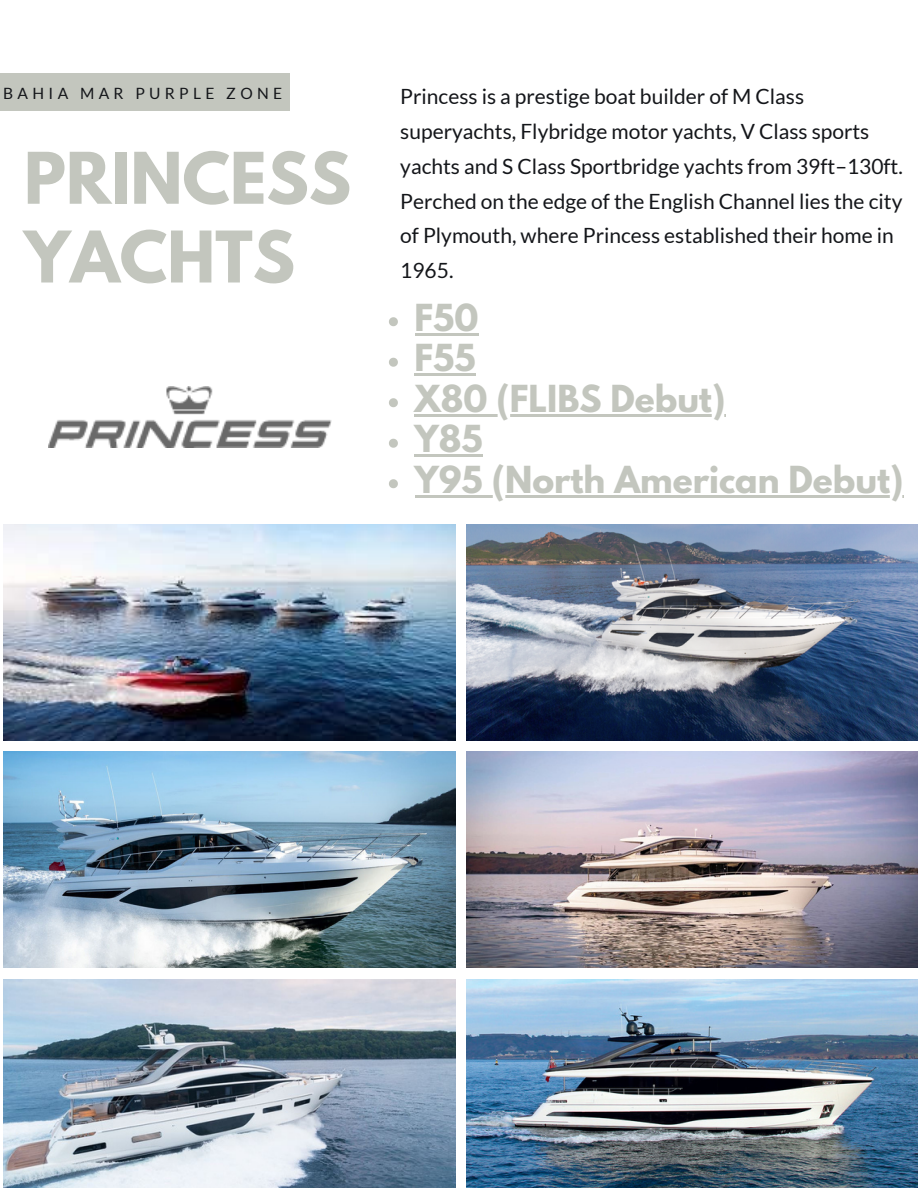
<style>
.page{position:relative;width:918px;height:1188px;background:#fff}
.page>*{position:absolute;margin:0;border:0;box-sizing:border-box;transform-origin:0 0}
.t1{font:700 63px "League Spartan";color:#c3c6be}
.t2{font:700 33px "League Spartan";color:#c3c6be}
.t3{font:21px/34.8px "Lato";color:#14161a}
.t4{font:15.6px "Lato";letter-spacing:.28em;color:#14161a}
</style>
<div class="page">
<img style="left:467px;top:979px;width:451px;height:209px">
<img style="left:3px;top:979px;width:452px;height:209px">
<img style="left:467px;top:525px;width:451px;height:216px">
<img style="left:467px;top:752px;width:451px;height:216px">
<img style="left:3px;top:752px;width:452px;height:216px">
<img style="left:3px;top:525px;width:452px;height:216px">
<div style="left:0;top:73px;width:290px;height:37px;background:#c3c6be"></div>
<img style="left:48px;top:387px;width:284px;height:61px">
<svg style="left:389px;top:317px;width:9px;height:9px"></svg>
<hr style="left:415px;top:333px;width:63px;height:2px;background:#c3c6be">
<svg style="left:389px;top:358px;width:9px;height:9px"></svg>
<hr style="left:415px;top:373px;width:61px;height:3px;background:#c3c6be">
<svg style="left:389px;top:398px;width:9px;height:9px"></svg>
<hr style="left:415px;top:414px;width:132px;height:2px;background:#c3c6be">
<hr style="left:547px;top:414px;width:178px;height:2px;background:#c3c6be">
<svg style="left:389px;top:439px;width:9px;height:9px"></svg>
<hr style="left:415px;top:454px;width:68px;height:3px;background:#c3c6be">
<svg style="left:389px;top:479px;width:9px;height:9px"></svg>
<hr style="left:415px;top:495px;width:488px;height:2px;background:#c3c6be">
<p class="t4" style="left:3px;top:84px;width:281px">BAHIA MAR PURPLE ZONE</p>
<p class="t1" style="left:24px;top:147px;width:329px">PRINCESS</p>
<p class="t1" style="left:24px;top:226px;width:273px">YACHTS</p>
<p class="t3" style="left:400px;top:78px;width:504px">Princess is a prestige boat builder of M Class superyachts, Flybridge motor yachts, V Class sports yachts and S Class Sportbridge yachts from 39ft–130ft.<br>Perched on the edge of the English Channel lies the city of Plymouth, where Princess established their home in 1965.</p>
<p class="t2" style="left:415px;top:301px;width:65px">F50</p>
<p class="t2" style="left:415px;top:342px;width:63px">F55</p>
<p class="t2" style="left:415px;top:382px;width:312px">X80 (FLIBS Debut)</p>
<p class="t2" style="left:415px;top:423px;width:70px">Y85</p>
<p class="t2" style="left:415px;top:463px;width:490px">Y95 (North American Debut)</p>
</div>
